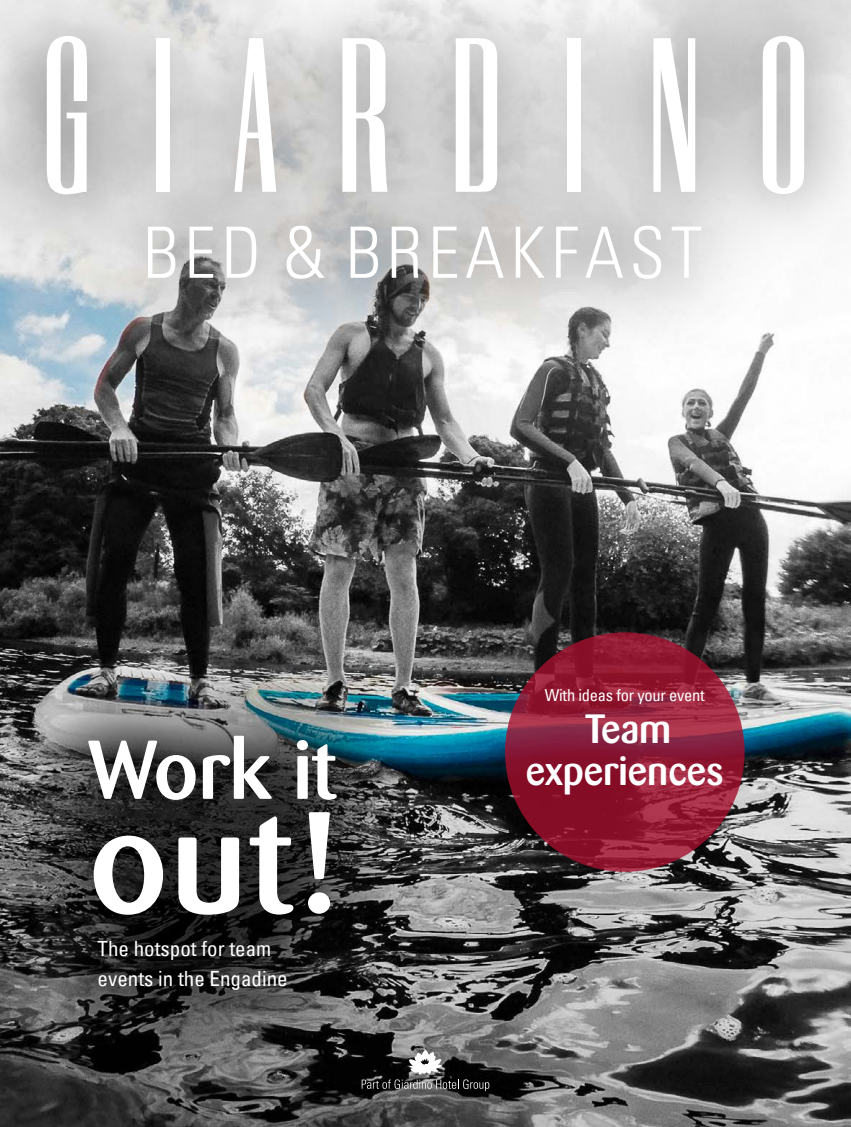
<style>
.page{position:relative;width:851px;height:1127px;background:#fff}
.page>*{position:absolute;margin:0;border:0;box-sizing:border-box;transform-origin:0 0}
.t1{font:500 145.5px "Barmeno";color:#fff}
.t2{font:500 82.5px "Barmeno";color:#fff}
.t3{font:500 40.5px/42px "Barmeno";color:#fff;text-align:center}
.t4{font:condensed 21px/30px "Univers Com 57";color:#fff}
.t5{font:condensed 16.5px "Univers Com 57";letter-spacing:-.015em;color:#fff}
.s1{font-size:142.65px}
</style>
<div class="page">
<img style="left:0;top:371px;width:850px;height:756px">
<div style="left:0;top:646px;width:425px;height:433px;background:#000;opacity:.8"></div>
<svg style="left:505px;top:632px;width:239px;height:240px;background:#911c35"></svg>
<div style="left:0;top:0;width:850px;height:371px;background:#000;opacity:.4"></div>
<div style="left:101px;top:180px;width:639px;height:144px;background:#000;opacity:.2"></div>
<svg style="left:148px;top:240px;width:27px;height:38px"></svg>
<svg style="left:189px;top:240px;width:24px;height:38px"></svg>
<svg style="left:227px;top:240px;width:29px;height:38px"></svg>
<svg style="left:286px;top:240px;width:39px;height:38px"></svg>
<svg style="left:350px;top:240px;width:28px;height:38px"></svg>
<svg style="left:391px;top:240px;width:27px;height:38px"></svg>
<svg style="left:433px;top:240px;width:24px;height:38px"></svg>
<svg style="left:466px;top:240px;width:37px;height:38px"></svg>
<svg style="left:515px;top:240px;width:29px;height:38px"></svg>
<svg style="left:556px;top:240px;width:21px;height:38px"></svg>
<svg style="left:585px;top:240px;width:38px;height:38px"></svg>
<svg style="left:633px;top:240px;width:28px;height:38px"></svg>
<svg style="left:671px;top:240px;width:30px;height:38px"></svg>
<div style="left:0;top:0;width:850px;height:240px;background:#000;opacity:.2"></div>
<svg style="left:47px;top:36px;width:40px;height:158px"></svg>
<div style="left:156px;top:38px;width:14px;height:154px;background:#fff"></div>
<svg style="left:234px;top:38px;width:42px;height:154px"></svg>
<svg style="left:653px;top:38px;width:42px;height:154px"></svg>
<svg style="left:762px;top:36px;width:42px;height:158px"></svg>
<div style="left:567px;top:38px;width:13px;height:154px;background:#fff"></div>
<svg style="left:342px;top:38px;width:45px;height:154px"></svg>
<svg style="left:455px;top:38px;width:42px;height:154px"></svg>
<svg style="left:361px;top:1050px;width:128px;height:41px;background:#474747"></svg>
<h2 class="t2" style="left:88px;top:721px;width:249px">Work it</h2>
<h1 class="t1" style="left:89px;top:776px;width:250px">out<span class="s1">!</span></h1>
<p class="t4" style="left:97px;top:933px;width:192px">The hotspot for team events in the Engadine</p>
<p class="t5" style="left:544px;top:684px;width:161px">With ideas for your event</p>
<h3 class="t3" style="left:525px;top:708px;width:200px">Team experiences</h3>
</div>
